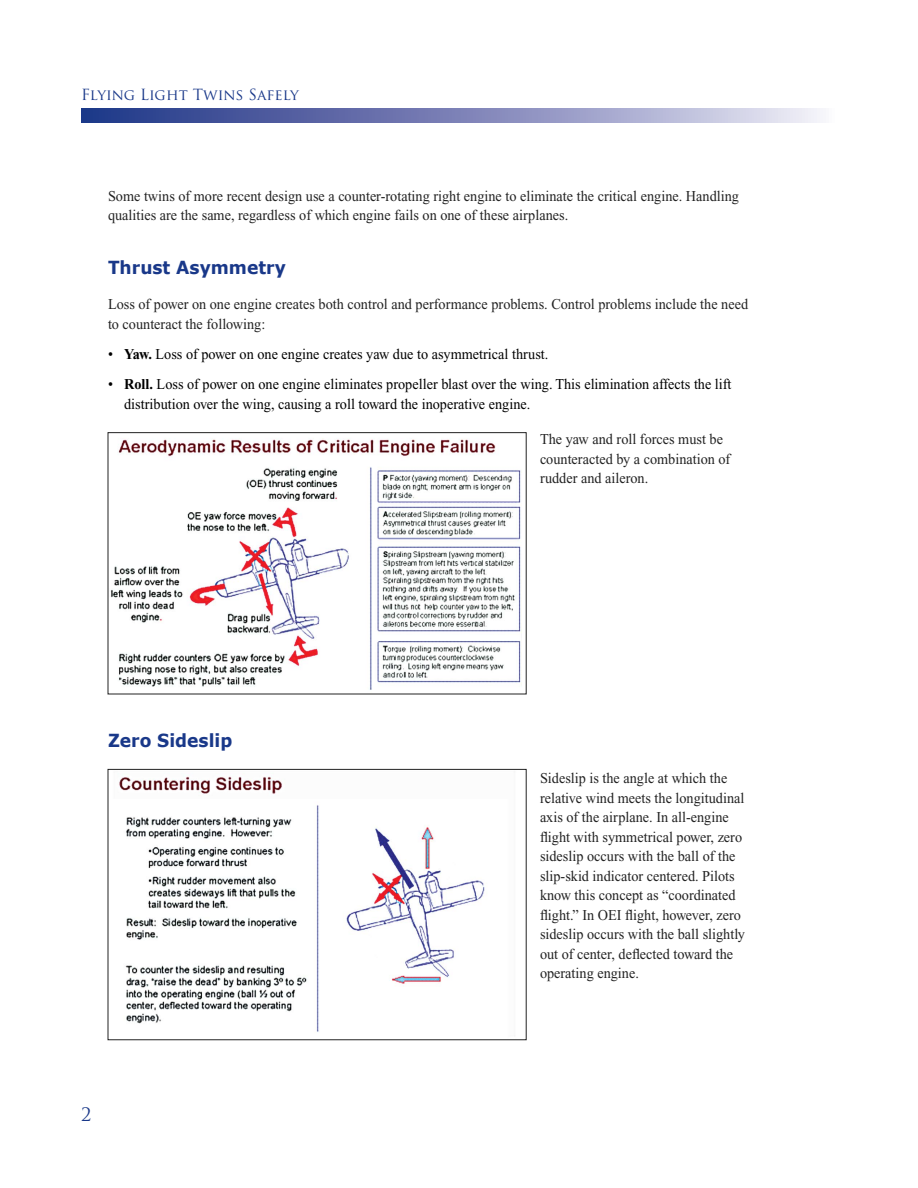
<style>
.page{position:relative;width:918px;height:1188px;background:#fff}
.page>*{position:absolute;margin:0;border:0;box-sizing:border-box;transform-origin:0 0}
.t1{font:700 18px "Verdana";color:#193889;scale:.95 1}
.t2{font:15px/19.5px "Times New Roman";color:#222;scale:.95 1}
.t3{font:15px/19.5px "Times New Roman";color:#000;scale:.95 1}
.t4{font:15px "Trajan Pro";color:#193889}
.s1{font-weight:700}
</style>
<div class="page">
<svg style="left:81px;top:108px;width:739px;height:15px;background:#7f87b9"></svg>
<img style="left:110px;top:438px;width:412px;height:252px">
<div style="left:108px;top:432px;width:419px;height:262px;border:1px solid #222"></div>
<img style="left:119px;top:776px;width:366px;height:256px">
<div style="left:108px;top:769px;width:419px;height:271px;border:1px solid #222"></div>
<p class="t4" style="left:81px;top:85px;width:219px">Flying Light Twins Safely</p>
<p class="t2" style="left:108px;top:186px;width:666px">Some twins of more recent design use a counter-rotating right engine to eliminate the critical engine. Handling qualities are the same, regardless of which engine fails on one of these airplanes.</p>
<p class="t1" style="left:108px;top:256px;width:189px">Thrust Asymmetry</p>
<p class="t2" style="left:108px;top:295px;width:675px">Loss of power on one engine creates both control and performance problems. Control problems include the need to counteract the following:</p>
<p class="t3" style="left:108px;top:344px;width:465px">• <span class="s1">Yaw.</span> Loss of power on one engine creates yaw due to asymmetrical thrust.</p>
<p class="t3" style="left:124px;top:375px;width:641px;text-indent:-16px">• <span class="s1">Roll.</span> Loss of power on one engine eliminates propeller blast over the wing. This elimination affects the lift distribution over the wing, causing a roll toward the inoperative engine.</p>
<p class="t2" style="left:540px;top:430px;width:202px">The yaw and roll forces must be counteracted by a combination of rudder and aileron.</p>
<p class="t1" style="left:108px;top:729px;width:132px">Zero Sideslip</p>
<p class="t2" style="left:540px;top:768px;width:217px">Sideslip is the angle at which the relative wind meets the longitudinal axis of the airplane. In all-engine flight with symmetrical power, zero sideslip occurs with the ball of the slip-skid indicator centered. Pilots know this concept as “coordinated flight.” In OEI flight, however, zero sideslip occurs with the ball slightly out of center, deflected toward the operating engine.</p>
</div>
